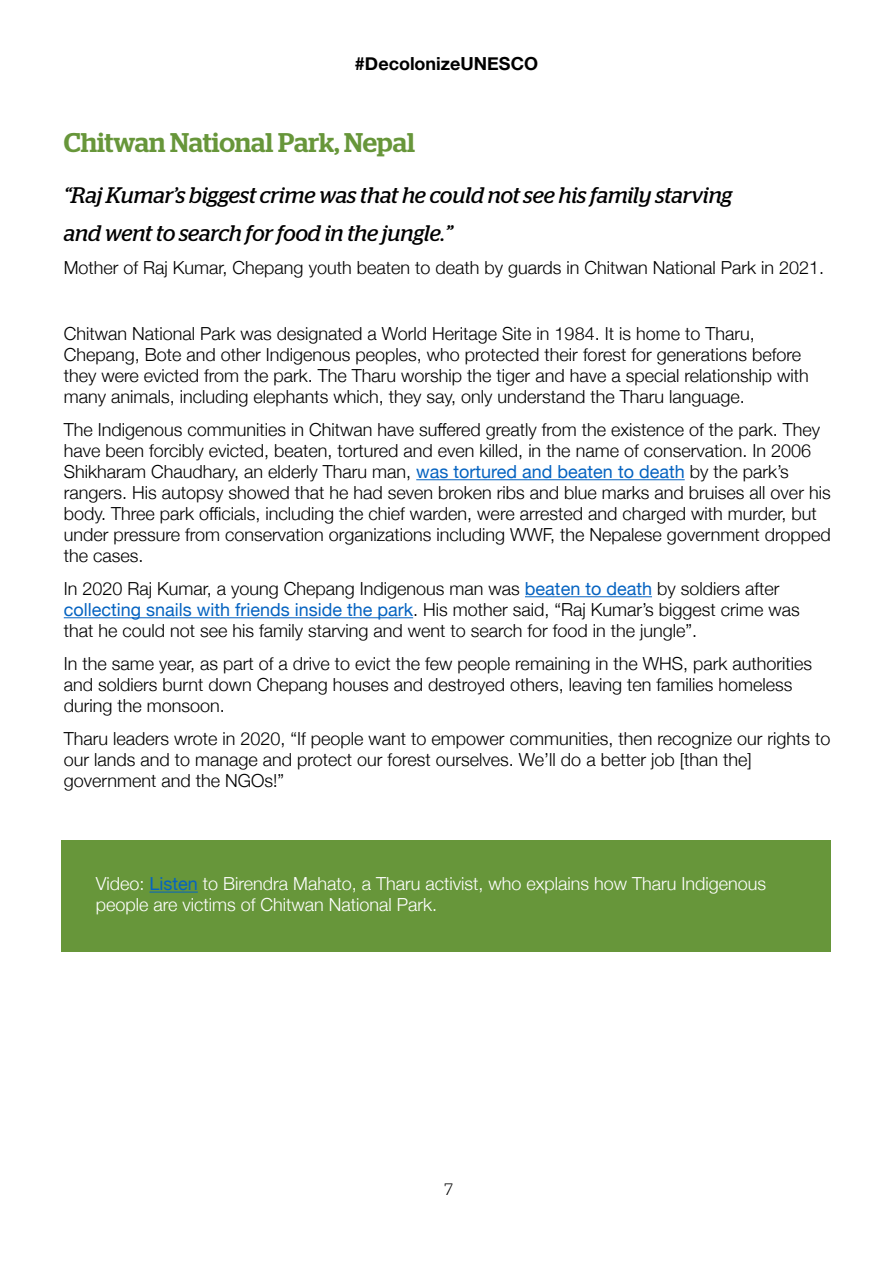
<style>
.page{position:relative;width:893px;height:1263px;background:#fff}
.page>*{position:absolute;margin:0;border:0;box-sizing:border-box;transform-origin:0 0}
.t1{font:500 27px "Stag";color:#67963a}
.t2{font:italic 22.5px/37.5px "Stag";letter-spacing:-.005em;color:#000}
.t3{font:300 18px/21px "Helvetica Neue";color:#000}
.t4{font:300 18px/21px "Helvetica Neue";color:#fff}
.t5{font:700 18px "Helvetica Neue";color:#000}
.t6{font:300 16.5px "Stag";color:#000}
.s1{font-weight:400;color:#0563c1}
</style>
<div class="page">
<hr style="left:416px;top:479px;width:269px;height:1px;background:#0563c1">
<hr style="left:525px;top:596px;width:127px;height:1px;background:#0563c1">
<hr style="left:64px;top:617px;width:349px;height:1px;background:#0563c1">
<div style="left:62px;top:840px;width:769px;height:111px;background:#67963a"></div>
<hr style="left:149px;top:892px;width:49px;height:1px;background:#0563c1">
<p class="t5" style="left:355px;top:50px;width:185px">#DecolonizeUNESCO</p>
<h1 class="t1" style="left:64px;top:127px;width:353px">Chitwan National Park, Nepal</h1>
<p class="t2" style="left:64px;top:177px;width:670px">“Raj Kumar’s biggest crime was that he could not see his family starving and went to search for food in the jungle.”</p>
<p class="t3" style="left:64px;top:256px;width:762px">Mother of Raj Kumar, Chepang youth beaten to death by guards in Chitwan National Park in 2021.</p>
<p class="t3" style="left:64px;top:322px;width:746px">Chitwan National Park was designated a World Heritage Site in 1984. It is home to Tharu, Chepang, Bote and other Indigenous peoples, who protected their forest for generations before they were evicted from the park. The Tharu worship the tiger and have a special relationship with many animals, including elephants which, they say, only understand the Tharu language.</p>
<p class="t3" style="left:64px;top:418px;width:768px">The Indigenous communities in Chitwan have suffered greatly from the existence of the park. They have been forcibly evicted, beaten, tortured and even killed, in the name of conservation. In 2006<br>Shikharam Chaudhary, an elderly Tharu man, <span class="s1">was tortured and beaten to death</span> by the park’s rangers. His autopsy showed that he had seven broken ribs and blue marks and bruises all over his body. Three park officials, including the chief warden, were arrested and charged with murder, but under pressure from conservation organizations including WWF, the Nepalese government dropped the cases.</p>
<p class="t3" style="left:64px;top:577px;width:738px">In 2020 Raj Kumar, a young Chepang Indigenous man was <span class="s1">beaten to death</span> by soldiers after <span class="s1">collecting snails with friends inside the park</span>. His mother said, “Raj Kumar’s biggest crime was that he could not see his family starving and went to search for food in the jungle”.</p>
<p class="t3" style="left:64px;top:652px;width:750px">In the same year, as part of a drive to evict the few people remaining in the WHS, park authorities and soldiers burnt down Chepang houses and destroyed others, leaving ten families homeless during the monsoon.</p>
<p class="t3" style="left:64px;top:727px;width:768px">Tharu leaders wrote in 2020, “If people want to empower communities, then recognize our rights to our lands and to manage and protect our forest ourselves. We’ll do a better job [than the] government and the NGOs!”</p>
<p class="t4" style="left:96px;top:872px;width:672px">Video: <span class="s1">Listen</span> to Birendra Mahato, a Tharu activist, who explains how Tharu Indigenous people are victims of Chitwan National Park.</p>
<p class="t6" style="left:444px;top:1179px;width:10px">7</p>
</div>
